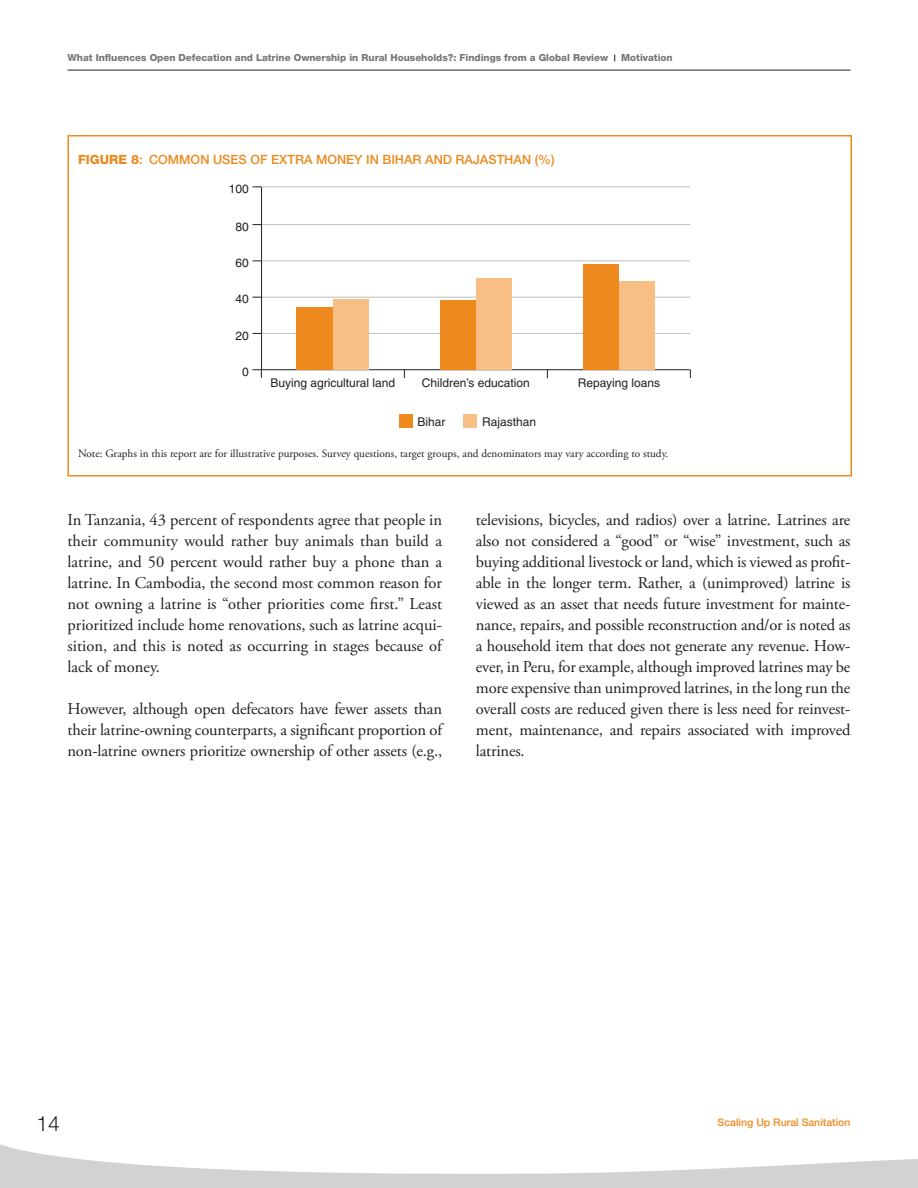
<style>
.page{position:relative;width:918px;height:1188px;background:#fff}
.page>*{position:absolute;margin:0;border:0;box-sizing:border-box;transform-origin:0 0}
.t1{font:300 21px "Helvetica Neue";color:#231f20}
.t2{font:16.5px/21px "Adobe Garamond Pro";letter-spacing:-.01em;color:#231f20;text-align:justify}
.t3{font:500 12.75px "Helvetica Neue";color:#ed891d}
.t4{font:12px "Helvetica";color:#231f20}
.t5{font:11.25px "Adobe Garamond Pro";color:#231f20}
.t6{font:500 10.5px "Helvetica Neue";color:#ed891d}
.t7{font:800 9.75px "Helvetica Neue";color:#757679}
.s1{font-weight:800}
</style>
<div class="page">
<hr style="left:68px;top:70px;width:782px;height:1px;background:#231f20">
<svg style="left:0;top:1144px;width:917px;height:44px"></svg>
<svg style="left:917px;top:1159px;width:1px;height:29px"></svg>
<hr style="left:261px;top:369px;width:429px;height:1px;background:#231f20">
<svg style="left:253px;top:369px;width:9px;height:9px"></svg>
<hr style="left:261px;top:333px;width:429px;height:1px;background:#bcbdc0">
<hr style="left:261px;top:297px;width:429px;height:1px;background:#bcbdc0">
<hr style="left:261px;top:261px;width:429px;height:1px;background:#bcbdc0">
<hr style="left:261px;top:224px;width:429px;height:1px;background:#bcbdc0">
<hr style="left:261px;top:186px;width:429px;height:1px;background:#bcbdc0">
<div style="left:583px;top:265px;width:36px;height:105px;background:#ed891d"></div>
<div style="left:619px;top:281px;width:36px;height:89px;background:#f7be85"></div>
<div style="left:399px;top:414px;width:14px;height:14px;background:#ed891d"></div>
<div style="left:464px;top:414px;width:13px;height:14px;background:#f7be85"></div>
<div style="left:440px;top:300px;width:36px;height:70px;background:#ed891d"></div>
<div style="left:476px;top:278px;width:36px;height:92px;background:#f7be85"></div>
<div style="left:297px;top:307px;width:36px;height:63px;background:#ed891d"></div>
<div style="left:333px;top:299px;width:36px;height:71px;background:#f7be85"></div>
<hr style="left:261px;top:187px;width:1px;height:183px;background:#231f20">
<div style="left:68px;top:135px;width:784px;height:342px;border:2px solid #ed891d"></div>
<p class="t7" style="left:68px;top:55px;width:542px">What Influences Open Defecation and Latrine Ownership in Rural Households?: Findings from a Global Review</p>
<p class="t7" style="left:621px;top:55px;width:53px">Motivation</p>
<p class="t3" style="left:78px;top:155px;width:478px"><span class="s1">FIGURE 8</span>: COMMON USES OF EXTRA MONEY IN BIHAR AND RAJASTHAN (%)</p>
<p class="t4" style="left:229px;top:184px;width:22px">100</p>
<p class="t4" style="left:235px;top:222px;width:15px">80</p>
<p class="t4" style="left:235px;top:258px;width:15px">60</p>
<p class="t4" style="left:235px;top:295px;width:15px">40</p>
<p class="t4" style="left:235px;top:331px;width:15px">20</p>
<p class="t4" style="left:242px;top:367px;width:8px">0</p>
<p class="t4" style="left:271px;top:378px;width:126px">Buying agricultural land</p>
<p class="t4" style="left:422px;top:378px;width:110px">Children’s education</p>
<p class="t4" style="left:578px;top:378px;width:84px">Repaying loans</p>
<p class="t4" style="left:418px;top:417px;width:30px">Bihar</p>
<p class="t4" style="left:482px;top:417px;width:56px">Rajasthan</p>
<p class="t5" style="left:78px;top:449px;width:592px">Note: Graphs in this report are for illustrative purposes. Survey questions, target groups, and denominators may vary according to study.</p>
<p class="t2" style="left:68px;top:510px;width:376px">In Tanzania, 43 percent of respondents agree that people in their community would rather buy animals than build a latrine, and 50 percent would rather buy a phone than a latrine. In Cambodia, the second most common reason for not owning a latrine is “other priorities come first.” Least prioritized include home renovations, such as latrine acqui&shy;sition, and this is noted as occurring in stages because of lack of money.</p>
<p class="t2" style="left:68px;top:699px;width:376px">However, although open defecators have fewer assets than their latrine-owning counterparts, a significant proportion of non-latrine owners prioritize ownership of other assets (e.g.,</p>
<p class="t2" style="left:476px;top:510px;width:376px">televisions, bicycles, and radios) over a latrine. Latrines are also not considered a “good” or “wise” investment, such as buying additional livestock or land, which is viewed as profit&shy;able in the longer term. Rather, a (unimproved) latrine is viewed as an asset that needs future investment for mainte&shy;nance, repairs, and possible reconstruction and/or is noted as a household item that does not generate any revenue. How&shy;ever, in Peru, for example, although improved latrines may be more expensive than unimproved latrines, in the long run the overall costs are reduced given there is less need for reinvest&shy;ment, maintenance, and repairs associated with improved latrines.</p>
<p class="t1" style="left:37px;top:1116px;width:25px">14</p>
<p class="t6" style="left:718px;top:1118px;width:134px">Scaling Up Rural Sanitation</p>
</div>
